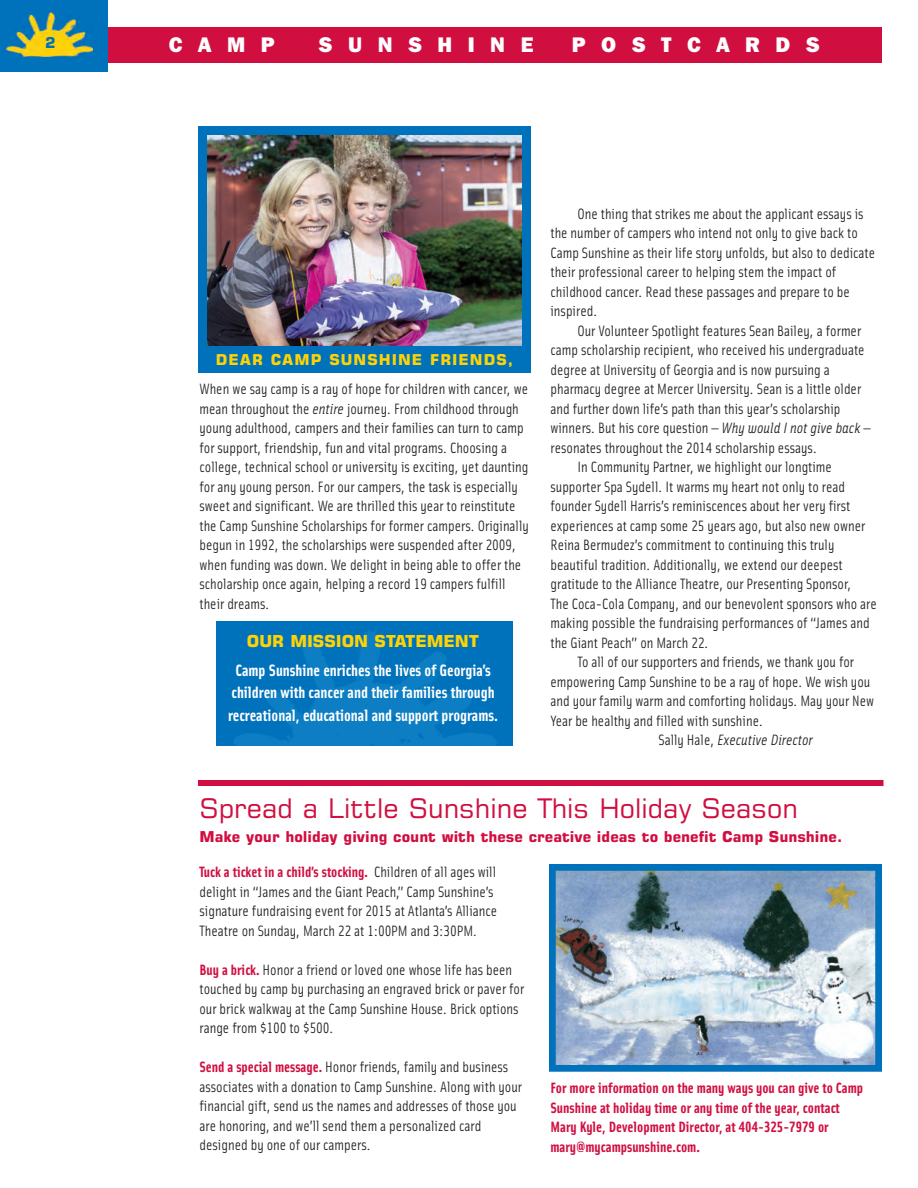
<style>
.page{position:relative;width:918px;height:1188px;background:#fff}
.page>*{position:absolute;margin:0;border:0;box-sizing:border-box;transform-origin:0 0}
.t1{font:27px "Square 721 BT";color:#d10e40}
.t2{font:800 21px "Franklin Gothic IT Cby BT";letter-spacing:.74em;color:#fff}
.t3{font:700 16.5px/22.5px "Solex";color:#fff;text-align:center}
.t4{font:700 16.5px "Square 721 BT";color:#fed304}
.t5{font:15px/19.5px "Solex Regular Lining";color:#231f20}
.t6{font:15px/19.5px "Solex Bold Lining";color:#d10e40}
.t7{font:700 15px "Square 721 BT";color:#d10e40}
.t8{font:italic 15px "Solex";color:#231f20}
.t9{font:700 15px "Square 721 BT";letter-spacing:.07em;color:#fed304}
.t10{font:700 15px "Square 721 BT";color:#0072bc}
.s1{font-family:"Solex";font-style:italic}
.s2{font-family:"Solex Regular Lining";font-style:normal}
.s3{font-family:"Solex Regular Lining";color:#231f20}
.s4{font-family:"Solex Bold Lining";color:#d10e40}
</style>
<div class="page">
<div style="left:36px;top:27px;width:846px;height:36px;background:#d10e40"></div>
<div style="left:0;top:0;width:108px;height:72px;background:#0072bc"></div>
<img style="left:7px;top:13px;width:86px;height:46px">
<div style="left:198px;top:780px;width:686px;height:6px;background:#d10e40"></div>
<div style="left:216px;top:621px;width:297px;height:124px;background:#0072bc"></div>
<img style="left:234px;top:631px;width:262px;height:114px">
<img style="left:557px;top:872px;width:317px;height:192px">
<div style="left:549px;top:864px;width:333px;height:208px;border:7px solid #0072bc"></div>
<img style="left:208px;top:136px;width:313px;height:210px">
<div style="left:198px;top:126px;width:333px;height:246px;border:9px solid #0072bc"></div>
<div style="left:198px;top:346px;width:333px;height:27px;background:#0072bc"></div>
<p class="t10" style="left:45px;top:37px;width:12px">2</p>
<h2 class="t2" style="left:169px;top:37px;width:107px">CAMP</h2>
<h2 class="t2" style="left:319px;top:37px;width:217px">SUNSHINE</h2>
<h2 class="t2" style="left:572px;top:37px;width:249px">POSTCARDS</h2>
<p class="t9" style="left:216px;top:354px;width:299px">DEAR CAMP SUNSHINE FRIENDS,</p>
<p class="t5" style="left:199px;top:379px;width:331px">When we say camp is a ray of hope for children with cancer, we mean throughout the <span class="s1">entire</span> journey. From childhood through young adulthood, campers and their families can turn to camp for support, friendship, fun and vital programs. Choosing a college, technical school or university is exciting, yet daunting for any young person. For our campers, the task is especially sweet and significant. We are thrilled this year to reinstitute the Camp Sunshine Scholarships for former campers. Originally begun in 1992, the scholarships were suspended after 2009, when funding was down. We delight in being able to offer the scholarship once again, helping a record 19 campers fulfill their dreams.</p>
<p class="t4" style="left:247px;top:635px;width:234px">OUR MISSION STATEMENT</p>
<p class="t3" style="left:228px;top:659px;width:272px">Camp Sunshine enriches the lives of Georgia’s children with cancer and their families through recreational, educational and support programs.</p>
<p class="t5" style="left:550px;top:204px;width:326px;text-indent:27px">One thing that strikes me about the applicant essays is the number of campers who intend not only to give back to Camp Sunshine as their life story unfolds, but also to dedicate their professional career to helping stem the impact of childhood cancer. Read these passages and prepare to be inspired.</p>
<p class="t5" style="left:578px;top:321px;width:285px">Our Volunteer Spotlight features Sean Bailey, a former</p>
<p class="t5" style="left:550px;top:340px;width:316px">camp scholarship recipient, who received his undergraduate</p>
<p class="t5" style="left:550px;top:360px;width:281px">degree at University of Georgia and is now pursuing a</p>
<p class="t5" style="left:550px;top:379px;width:312px">pharmacy degree at Mercer University. Sean is a little older</p>
<p class="t5" style="left:550px;top:399px;width:292px">and further down life’s path than this year’s scholarship</p>
<p class="t5" style="left:550px;top:418px;width:322px">winners. But his core question — <span class="s1">Why would I not give back</span> —</p>
<p class="t5" style="left:550px;top:438px;width:268px">resonates throughout the 2014 scholarship essays.</p>
<p class="t5" style="left:578px;top:457px;width:256px">In Community Partner, we highlight our longtime</p>
<p class="t5" style="left:550px;top:477px;width:296px">supporter Spa Sydell. It warms my heart not only to read</p>
<p class="t5" style="left:550px;top:496px;width:301px">founder Sydell Harris’s reminiscences about her very first</p>
<p class="t5" style="left:550px;top:516px;width:316px">experiences at camp some 25 years ago, but also new owner</p>
<p class="t5" style="left:550px;top:535px;width:285px">Reina Bermudez’s commitment to continuing this truly</p>
<p class="t5" style="left:550px;top:555px;width:294px">beautiful tradition. Additionally, we extend our deepest</p>
<p class="t5" style="left:550px;top:574px;width:303px">gratitude to the Alliance Theatre, our Presenting Sponsor,</p>
<p class="t5" style="left:550px;top:594px;width:328px">The Coca-Cola Company, and our benevolent sponsors who are</p>
<p class="t5" style="left:550px;top:613px;width:321px">making possible the fundraising performances of “James and</p>
<p class="t5" style="left:550px;top:633px;width:160px">the Giant Peach” on March 22.</p>
<p class="t5" style="left:578px;top:652px;width:278px">To all of our supporters and friends, we thank you for</p>
<p class="t5" style="left:550px;top:672px;width:321px">empowering Camp Sunshine to be a ray of hope. We wish you</p>
<p class="t5" style="left:550px;top:691px;width:325px">and your family warm and comforting holidays. May your New</p>
<p class="t5" style="left:550px;top:711px;width:214px">Year be healthy and filled with sunshine.</p>
<p class="t8" style="left:658px;top:731px;width:156px"><span class="s2">Sally Hale,</span> Executive Director</p>
<h1 class="t1" style="left:200px;top:798px;width:600px">Spread a Little Sunshine This Holiday Season</h1>
<p class="t7" style="left:200px;top:831px;width:644px">Make your holiday giving count with these creative ideas to benefit Camp Sunshine.</p>
<p class="t6" style="left:200px;top:862px;width:298px">Tuck a ticket in a child’s stocking. <span class="s3">Children of all ages will</span></p>
<p class="t5" style="left:200px;top:882px;width:299px">delight in “James and the Giant Peach,” Camp Sunshine’s signature fundraising event for 2015 at Atlanta’s Alliance<br>Theatre on Sunday, March 22 at 1:00PM and 3:30PM.</p>
<p class="t5" style="left:200px;top:960px;width:326px"><span class="s4">Buy a brick.</span> Honor a friend or loved one whose life has been touched by camp by purchasing an engraved brick or paver for our brick walkway at the Camp Sunshine House. Brick options range from $100 to $500.</p>
<p class="t5" style="left:200px;top:1057px;width:324px"><span class="s4">Send a special message.</span> Honor friends, family and business associates with a donation to Camp Sunshine. Along with your financial gift, send us the names and addresses of those you are honoring, and we’ll send them a personalized card designed by one of our campers.</p>
<p class="t6" style="left:550px;top:1078px;width:314px">For more information on the many ways you can give to Camp Sunshine at holiday time or any time of the year, contact Mary Kyle, Development Director, at 404-325-7979 or mary@mycampsunshine.com.</p>
</div>
